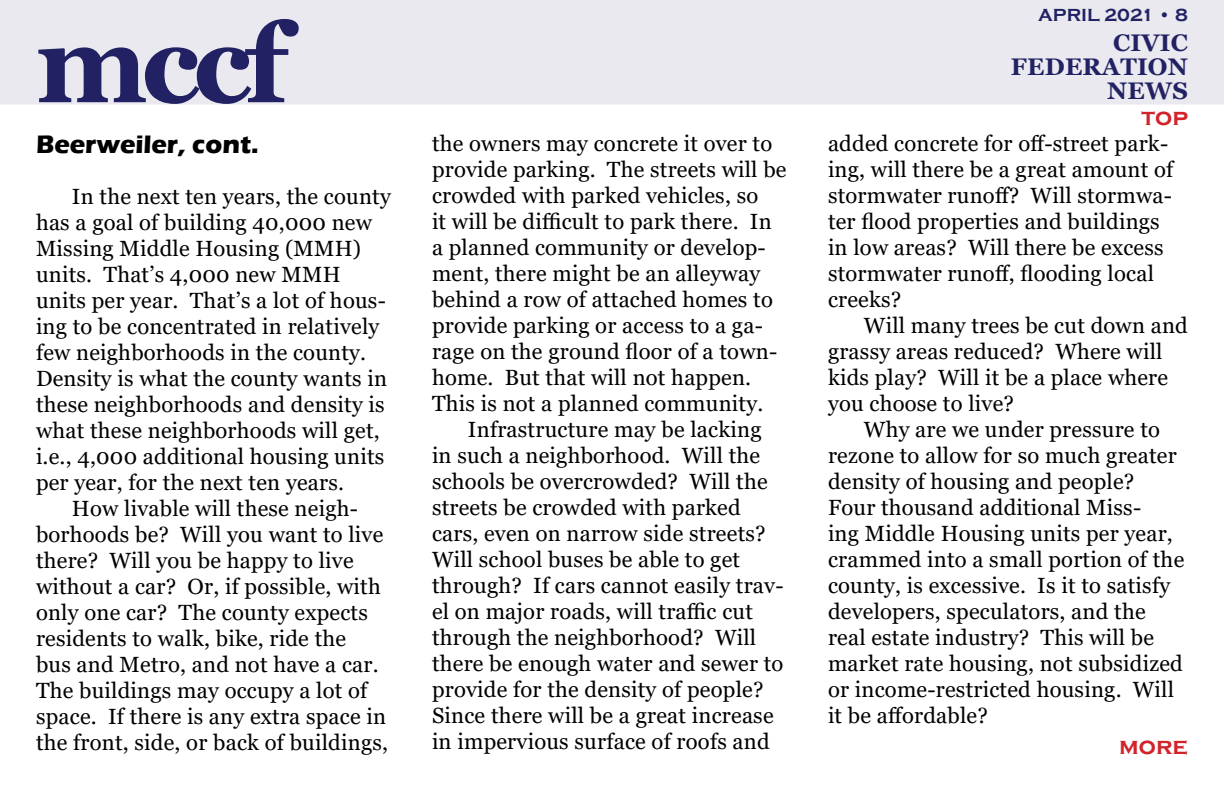
<style>
.page{position:relative;width:1224px;height:792px;background:#fff}
.page>*{position:absolute;margin:0;border:0;box-sizing:border-box;transform-origin:0 0}
.t1{font:700 110px "Georgia";color:#212163}
.t2{font:700 26px "Eras ITC";color:#000}
.t3{font:700 24px/24px "Georgia";letter-spacing:.01em;color:#212163;text-align:right}
.t4{font:700 24px "Copperplate Gothic";color:#d2232a}
.t5{font:22px/26px "Georgia";letter-spacing:.01em;color:#000}
.t6{font:700 18px "Copperplate Gothic";color:#212163}
</style>
<div class="page">
<div style="left:0;top:0;width:1224px;height:104px;background:#e9e9ef"></div>
<h1 class="t1" style="left:36px;top:-7px;width:264px">MCCF</h1>
<p class="t2" style="left:36px;top:129px;width:224px">Beerweiler, cont.</p>
<p class="t5" style="left:36px;top:184px;width:356px;text-indent:36px">In the next ten years, the county has a goal of building 40,000 new Missing Middle Housing (MMH) units. That’s 4,000 new MMH units per year. That’s a lot of hous&shy;ing to be concentrated in relatively few neighborhoods in the county.<br>Density is what the county wants in these neighborhoods and density is what these neighborhoods will get, i.e., 4,000 additional housing units per year, for the next ten years.</p>
<p class="t5" style="left:36px;top:496px;width:354px;text-indent:36px">How livable will these neigh&shy;borhoods be? Will you want to live there? Will you be happy to live without a car? Or, if possible, with only one car? The county expects residents to walk, bike, ride the<br>bus and Metro, and not have a car.<br>The buildings may occupy a lot of space. If there is any extra space in the front, side, or back of buildings,</p>
<p class="t5" style="left:432px;top:131px;width:356px">the owners may concrete it over to provide parking. The streets will be crowded with parked vehicles, so<br>it will be difficult to park there. In a planned community or develop&shy;ment, there might be an alleyway behind a row of attached homes to provide parking or access to a ga&shy;rage on the ground floor of a town&shy;home. But that will not happen.<br>This is not a planned community.</p>
<p class="t5" style="left:432px;top:417px;width:353px;text-indent:36px">Infrastructure may be lacking in such a neighborhood. Will the schools be overcrowded? Will the streets be crowded with parked cars, even on narrow side streets?<br>Will school buses be able to get through? If cars cannot easily trav&shy;el on major roads, will traffic cut through the neighborhood? Will there be enough water and sewer to provide for the density of people?<br>Since there will be a great increase in impervious surface of roofs and</p>
<p class="t6" style="left:1038px;top:5px;width:151px">april 2021 • 8</p>
<p class="t3" style="left:1011px;top:30px;width:179px">CIVIC<br>FEDERATION<br>NEWS</p>
<p class="t4" style="left:1142px;top:104px;width:48px">top</p>
<p class="t5" style="left:828px;top:131px;width:347px">added concrete for off-street park&shy;ing, will there be a great amount of stormwater runoff? Will stormwa&shy;ter flood properties and buildings in low areas? Will there be excess stormwater runoff, flooding local creeks?</p>
<p class="t5" style="left:828px;top:313px;width:361px;text-indent:36px">Will many trees be cut down and grassy areas reduced? Where will kids play? Will it be a place where you choose to live?</p>
<p class="t5" style="left:828px;top:417px;width:358px;text-indent:36px">Why are we under pressure to rezone to allow for so much greater density of housing and people?<br>Four thousand additional Miss-<br>ing Middle Housing units per year, crammed into a small portion of the county, is excessive. Is it to satisfy developers, speculators, and the real estate industry? This will be market rate housing, not subsidized or income-restricted housing. Will it be affordable?</p>
<p class="t4" style="left:1119px;top:732px;width:70px">more</p>
</div>
